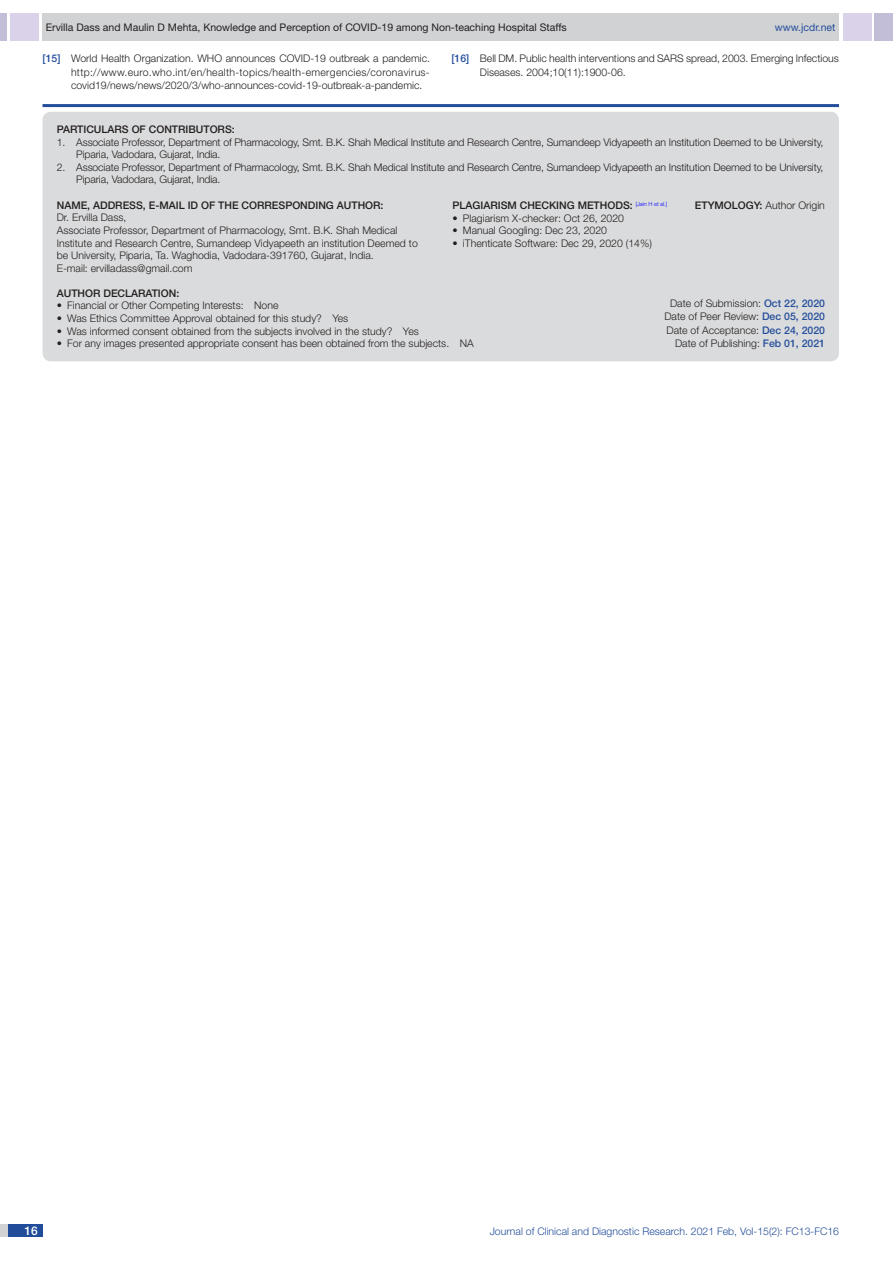
<style>
.page{position:relative;width:893px;height:1263px;background:#fff}
.page>*{position:absolute;margin:0;border:0;box-sizing:border-box;transform-origin:0 0}
.t1{font:500 12px "Helvetica Neue";color:#fff}
.Partic_Contri_Txt{font:300 10.5px/12.6px "Helvetica Neue";color:#231f20}
.Partic_Contri_Head{font:500 10.5px "Helvetica Neue";color:#231f20}
.tb_txt{font:300 10.5px "Helvetica Neue";color:#231f20}
.t2{font:10.5px "Helvetica Neue";color:#231f20}
.t3{font:300 10.5px "Helvetica Neue";color:#244e9b}
.Partic_Contri_Head-2{font:300 10.5px "Helvetica Neue";color:#231f20}
.t4{font:10.5px "Helvetica Neue";color:#244e9b}
.s1{font-weight:500;color:#244e9b}
.s2{font-weight:500}
</style>
<div class="page">
<div style="left:0;top:13px;width:7px;height:28px;background:#c2bed7"></div>
<div style="left:10px;top:13px;width:29px;height:28px;background:#d9d2e8"></div>
<div style="left:43px;top:13px;width:796px;height:28px;background:#d1d2d4"></div>
<div style="left:875px;top:13px;width:18px;height:28px;background:#c2bed7"></div>
<div style="left:843px;top:13px;width:29px;height:28px;background:#d9d2e8"></div>
<div style="left:0;top:1224px;width:43px;height:13px;background:#d1d2d4"></div>
<div style="left:8px;top:1224px;width:35px;height:13px;background:#214c99"></div>
<div style="left:43px;top:112px;width:796px;height:249px;background:#dadbdc;border-radius:9px"></div>
<hr style="left:43px;top:104px;width:796px;height:3px;background:#244e9b">
<p class="t2" style="left:46px;top:21px;width:523px">Ervilla Dass and Maulin D Mehta, Knowledge and Perception of COVID-19 among Non-teaching Hospital Staffs</p>
<p class="t4" style="left:775px;top:21px;width:62px">www.jcdr.net</p>
<p class="Partic_Contri_Txt" style="left:71px;top:52px;width:361px;line-height:13.4px;text-align:justify;text-indent:-28px"><span class="s1">[15]</span> World Health Organization. WHO announces COVID-19 outbreak a pandemic. http://www.euro.who.int/en/health-topics/health-emergencies/coronavirus&shy;covid19/news/news/2020/3/who-announces-covid-19-outbreak-a-pandemic.</p>
<p class="Partic_Contri_Txt" style="left:480px;top:52px;width:361px;line-height:13.4px;text-indent:-28px"><span class="s1">[16]</span> Bell DM. Public health interventions and SARS spread, 2003. Emerging Infectious<br>Diseases. 2004;10(11):1900-06.</p>
<p class="Partic_Contri_Head" style="left:57px;top:123px;width:15px">PART</p>
<p class="Partic_Contri_Head" style="left:83px;top:123px;width:26px">ICULAR</p>
<p class="Partic_Contri_Head" style="left:122px;top:123px;width:114px">S OF CONTRIBUTORS:</p>
<p class="Partic_Contri_Txt" style="left:76px;top:135px;width:749px;text-indent:-20px">1. Associate Professor, Department of Pharmacology, Smt. B.K. Shah Medical Institute and Research Centre, Sumandeep Vidyapeeth an Institution Deemed to be University,<br>Piparia, Vadodara, Gujarat, India.</p>
<p class="Partic_Contri_Txt" style="left:76px;top:161px;width:749px;text-indent:-20px">2. Associate Professor, Department of Pharmacology, Smt. B.K. Shah Medical Institute and Research Centre, Sumandeep Vidyapeeth an Institution Deemed to be University,<br>Piparia, Vadodara, Gujarat, India.</p>
<p class="Partic_Contri_Head" style="left:452px;top:199px;width:216px">PLAGIARISM CHECKING METHODS: <sup>[Jain</sup> <sup>H</sup> <sup>et</sup> <sup>al.]</sup></p>
<p class="tb_txt" style="left:452px;top:211px;width:173px">• Plagiarism X-checker: Oct 26, 2020</p>
<p class="tb_txt" style="left:452px;top:224px;width:156px">• Manual Googling: Dec 23, 2020</p>
<p class="tb_txt" style="left:452px;top:237px;width:201px">• iThenticate Software: Dec 29, 2020 (14%)</p>
<p class="Partic_Contri_Head" style="left:57px;top:199px;width:328px">NAME, ADDRESS, E-MAIL ID OF TH E CORRESPONDING AUTHOR:</p>
<p class="Partic_Contri_Head" style="left:695px;top:199px;width:22px">ETYMO</p>
<p class="Partic_Contri_Head" style="left:732px;top:199px;width:15px">LOGY</p>
<p class="Partic_Contri_Head-2" style="left:760px;top:199px;width:67px"><span class="s2">:</span> Author Origin</p>
<p class="Partic_Contri_Txt" style="left:57px;top:211px;width:71px">Dr. Ervilla Dass,</p>
<p class="Partic_Contri_Txt" style="left:57px;top:224px;width:363px">Associate Professor, Department of Pharmacology, Smt. B.K. Shah Medical<br>Institute and Research Centre, Sumandeep Vidyapeeth an institution Deemed to be University, Piparia, Ta. Waghodia, Vadodara-391760, Gujarat, India.</p>
<p class="Partic_Contri_Txt" style="left:57px;top:262px;width:137px">E-mail: ervilladass@gmail.com</p>
<p class="Partic_Contri_Txt" style="left:670px;top:296px;width:157px">Date of Submission: <span class="s1">OCT 22, 2020</span></p>
<p class="Partic_Contri_Txt" style="left:664px;top:310px;width:162px">Date of Peer Review: <span class="s1">DEC 05, 2020</span></p>
<p class="Partic_Contri_Txt" style="left:666px;top:323px;width:160px">Date of Acceptance: <span class="s1">DEC 24, 2020</span></p>
<p class="Partic_Contri_Txt" style="left:675px;top:337px;width:151px">Date of Publishing: <span class="s1">FEB 01, 2021</span></p>
<p class="Partic_Contri_Head" style="left:57px;top:287px;width:55px">AUTHOR DEC</p>
<p class="Partic_Contri_Head" style="left:125px;top:287px;width:56px">LARATION :</p>
<p class="Partic_Contri_Txt" style="left:57px;top:299px;width:223px">• Financial or Other Competing Interests: None</p>
<p class="Partic_Contri_Txt" style="left:57px;top:312px;width:293px">• Was Ethics Committee Approval obtained for this study? Yes</p>
<p class="Partic_Contri_Txt" style="left:57px;top:324px;width:364px">• Was informed consent obtained from the subjects involved in the study? Yes</p>
<p class="Partic_Contri_Txt" style="left:57px;top:337px;width:418px">• For any images presented appropriate consent has been obtained from the subjects. NA</p>
<p class="t1" style="left:24px;top:1223px;width:15px">16</p>
<p class="t3" style="left:490px;top:1225px;width:351px">Journal of Clinical and Diagnostic Research. 2021 Feb, Vol-15(2): FC13-FC16</p>
</div>
